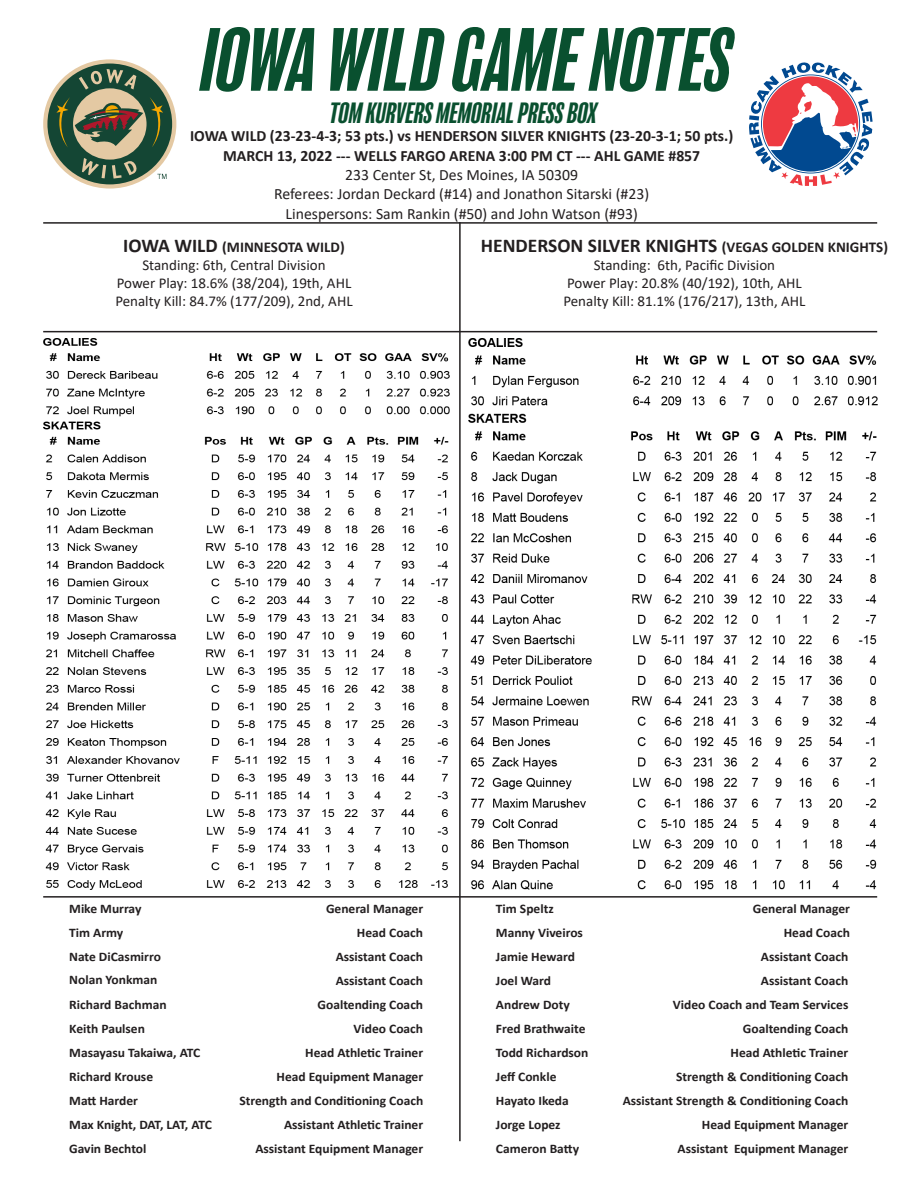
<style>
.page{position:relative;width:918px;height:1188px;background:#fff}
.page>*{position:absolute;margin:0;border:0;box-sizing:border-box;transform-origin:0 0}
.t1{font:italic condensed 82.5px "Balboa";color:#09502f}
.t2{font:italic condensed 27px "Balboa";color:#09502f}
.t3{font:700 19.5px "Calibri";color:#231f20}
.t4{font:15.75px "Calibri";color:#231f20}
.t5{font:700 15.75px "Calibri";color:#231f20}
.t6{font:15px "Calibri";color:#231f20}
.t7{font:700 15px "Calibri";color:#231f20}
.t8{font:700 13.05px "Calibri";color:#231f20}
.s1{font-size:19.5px}
.s2{font-size:15px}
</style>
<div class="page">
<hr style="left:43px;top:222px;width:834px;height:2px;background:#231f20">
<hr style="left:459px;top:222px;width:2px;height:919px;background:#231f20">
<hr style="left:43px;top:331px;width:834px;height:1px;background:#231f20">
<hr style="left:43px;top:896px;width:834px;height:2px;background:#231f20">
<svg style="left:749px;top:62px;width:124px;height:124px"></svg>
<svg style="left:43px;top:59px;width:133px;height:130px;background:#dbc6a3"></svg>
<div style="left:47px;top:64px;width:125px;height:120px;background:#144634;border-radius:50%"></div>
<div style="left:73px;top:88px;width:74px;height:72px;background:#e4c9a3;border-radius:50%"></div>
<svg style="left:82px;top:158px;width:24px;height:20px"></svg>
<svg style="left:150px;top:97px;width:13px;height:50px"></svg>
<svg style="left:112px;top:161px;width:25px;height:18px"></svg>
<svg style="left:79px;top:69px;width:57px;height:21px"></svg>
<svg style="left:56px;top:97px;width:87px;height:51px"></svg>
<svg style="left:157px;top:174px;width:10px;height:5px"></svg>
<img style="left:469px;top:338px;width:408px;height:551px">
<img style="left:43px;top:338px;width:407px;height:551px">
<p class="t1" style="left:196px;top:18px;width:548px">IOWAWILD GAMENOTES</p>
<p class="t2" style="left:328px;top:99px;width:274px">TOM KURVERSMEMORIALPRESSBOX</p>
<p class="t5" style="left:190px;top:125px;width:545px">IOWA WILD (23-23-4-3; 53 pts.) vs HENDERSON SILVER KNIGHTS (23-20-3-1; 50 pts.)</p>
<p class="t5" style="left:223px;top:145px;width:479px">MARCH 13, 2022 --- WELLS FARGO ARENA 3:00 PM CT --- AHL GAME #857</p>
<p class="t4" style="left:345px;top:164px;width:234px">233 Center St, Des Moines, IA 50309</p>
<p class="t4" style="left:274px;top:183px;width:376px">Referees: Jordan Deckard (#14) and Jonathon Sitarski (#23)</p>
<p class="t4" style="left:286px;top:202px;width:354px">Linespersons: Sam Rankin (#50) and John Watson (#93)</p>
<p class="t7" style="left:123px;top:237px;width:223px"><span class="s1">IOWA WILD</span> (MINNESOTA WILD)</p>
<p class="t6" style="left:142px;top:255px;width:185px">Standing: 6th, Central Division</p>
<p class="t6" style="left:117px;top:273px;width:236px">Power Play: 18.6% (38/204), 19th, AHL</p>
<p class="t6" style="left:115px;top:291px;width:239px">Penalty Kill: 84.7% (177/209), 2nd, AHL</p>
<p class="t3" style="left:481px;top:232px;width:409px">HENDERSON SILVER KNIGHTS <span class="s2">(VEGAS GOLDEN KNIGHTS)</span></p>
<p class="t6" style="left:594px;top:255px;width:183px">Standing: 6th, Pacific Division</p>
<p class="t6" style="left:567px;top:273px;width:236px">Power Play: 20.8% (40/192), 10th, AHL</p>
<p class="t6" style="left:563px;top:291px;width:244px">Penalty Kill: 81.1% (176/217), 13th, AHL</p>
<p class="t8" style="left:69px;top:899px;width:74px">Mike Murray</p>
<p class="t8" style="left:326px;top:899px;width:99px">General Manager</p>
<p class="t8" style="left:69px;top:923px;width:56px">Tim Army</p>
<p class="t8" style="left:357px;top:923px;width:68px">Head Coach</p>
<p class="t8" style="left:69px;top:947px;width:93px">Nate DiCasmirro</p>
<p class="t8" style="left:336px;top:947px;width:89px">Assistant Coach</p>
<p class="t8" style="left:336px;top:971px;width:89px">Assistant Coach</p>
<p class="t8" style="left:69px;top:995px;width:99px">Richard Bachman</p>
<p class="t8" style="left:318px;top:995px;width:107px">Goaltending Coach</p>
<p class="t8" style="left:69px;top:1019px;width:77px">Keith Paulsen</p>
<p class="t8" style="left:354px;top:1019px;width:71px">Video Coach</p>
<p class="t8" style="left:69px;top:1043px;width:133px">Masayasu Takaiwa, ATC</p>
<p class="t8" style="left:305px;top:1043px;width:119px">Head Athletic Trainer</p>
<p class="t8" style="left:69px;top:1067px;width:85px">Richard Krouse</p>
<p class="t8" style="left:277px;top:1067px;width:148px">Head Equipment Manager</p>
<p class="t8" style="left:69px;top:1091px;width:70px">Matt Harder</p>
<p class="t8" style="left:239px;top:1091px;width:185px">Strength and Conditioning Coach</p>
<p class="t8" style="left:69px;top:1115px;width:144px">Max Knight, DAT, LAT, ATC</p>
<p class="t8" style="left:284px;top:1115px;width:141px">Assistant Athletic Trainer</p>
<p class="t8" style="left:69px;top:1139px;width:79px">Gavin Bechtol</p>
<p class="t8" style="left:255px;top:1139px;width:169px">Assistant Equipment Manager</p>
<p class="t8" style="left:69px;top:970px;width:90px">Nolan Yonkman</p>
<p class="t8" style="left:496px;top:899px;width:59px">Tim Speltz</p>
<p class="t8" style="left:753px;top:899px;width:99px">General Manager</p>
<p class="t8" style="left:496px;top:923px;width:89px">Manny Viveiros</p>
<p class="t8" style="left:784px;top:923px;width:68px">Head Coach</p>
<p class="t8" style="left:496px;top:947px;width:80px">Jamie Heward</p>
<p class="t8" style="left:761px;top:947px;width:89px">Assistant Coach</p>
<p class="t8" style="left:496px;top:971px;width:57px">Joel Ward</p>
<p class="t8" style="left:761px;top:971px;width:89px">Assistant Coach</p>
<p class="t8" style="left:496px;top:995px;width:76px">Andrew Doty</p>
<p class="t8" style="left:673px;top:995px;width:177px">Video Coach and Team Services</p>
<p class="t8" style="left:496px;top:1019px;width:91px">Fred Brathwaite</p>
<p class="t8" style="left:743px;top:1019px;width:107px">Goaltending Coach</p>
<p class="t8" style="left:496px;top:1043px;width:94px">Todd Richardson</p>
<p class="t8" style="left:731px;top:1043px;width:119px">Head Athletic Trainer</p>
<p class="t8" style="left:496px;top:1067px;width:62px">Jeff Conkle</p>
<p class="t8" style="left:676px;top:1067px;width:174px">Strength &amp; Conditioning Coach</p>
<p class="t8" style="left:496px;top:1091px;width:74px">Hayato Ikeda</p>
<p class="t8" style="left:623px;top:1091px;width:227px">Assistant Strength &amp; Conditioning Coach</p>
<p class="t8" style="left:496px;top:1115px;width:66px">Jorge Lopez</p>
<p class="t8" style="left:702px;top:1115px;width:148px">Head Equipment Manager</p>
<p class="t8" style="left:496px;top:1139px;width:85px">Cameron Batty</p>
<p class="t8" style="left:678px;top:1139px;width:172px">Assistant Equipment Manager</p>
</div>
